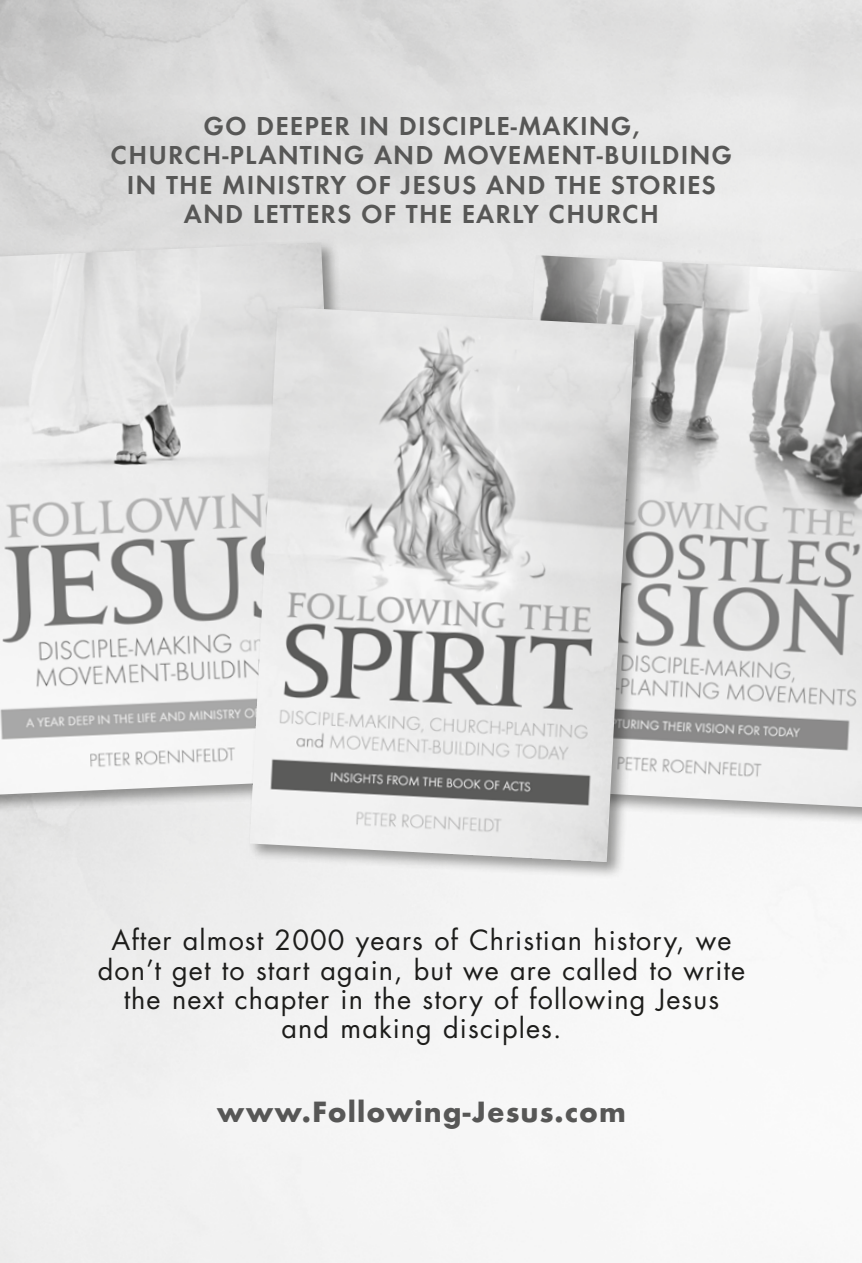
<style>
.page{position:relative;width:862px;height:1263px;background:#fff}
.page>*{position:absolute;margin:0;border:0;box-sizing:border-box;transform-origin:0 0}
.t1{font:27px/29.2px "Futura";letter-spacing:.04em;color:#1d1d1b;text-align:center}
.t2{font:600 27px/29.2px "Futura EF";letter-spacing:.04em;color:#575756;text-align:center}
.t3{font:700 27px "Futura";letter-spacing:.04em;color:#575756}
</style>
<div class="page">
<div style="left:0;top:239px;width:361px;height:573px;background:#1d1d1b;opacity:.44"></div>
<img style="left:0;top:242px;width:344px;height:552px">
<div style="left:504px;top:252px;width:357px;height:573px;background:#1d1d1b;opacity:.44"></div>
<img style="left:507px;top:255px;width:354px;height:552px">
<div style="left:246px;top:304px;width:406px;height:576px;background:#1d1d1b;opacity:.44"></div>
<img style="left:249px;top:307px;width:385px;height:555px">
<p class="t2" style="left:111px;top:111px;width:622px">GO DEEPER IN DISCIPLE-MAKING, CHURCH-PLANTING AND MOVEMENT-BUILDING IN THE MINISTRY OF JESUS AND THE STORIES AND LETTERS OF THE EARLY CHURCH</p>
<p class="t1" style="left:98px;top:926px;width:648px">After almost 2000 years of Christian history, we don’t get to start again, but we are called to write the next chapter in the story of following Jesus and making disciples.</p>
<p class="t3" style="left:217px;top:1092px;width:410px">www.Following-Jesus.com</p>
</div>
